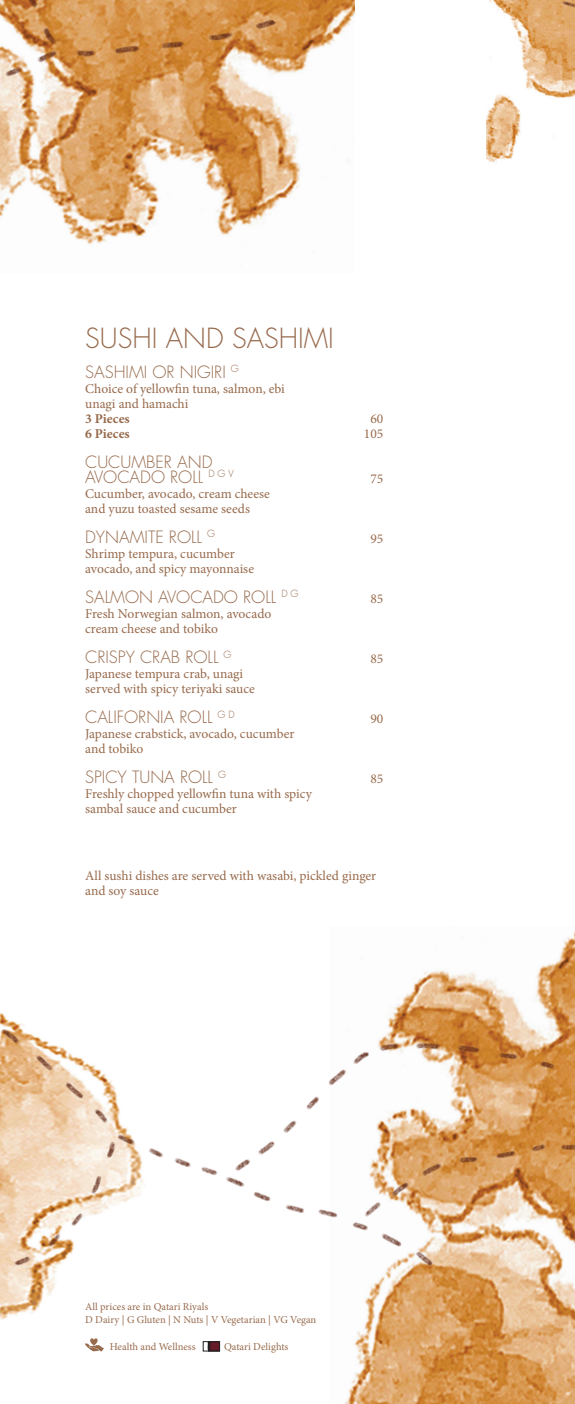
<style>
.page{position:relative;width:575px;height:1404px;background:#fff}
.page>*{position:absolute;margin:0;border:0;box-sizing:border-box;transform-origin:0 0}
.t1{font:300 27px "Futura Std";color:#976a4c}
.t2{font:300 16.5px/15px "Futura Std";color:#976a4c}
.t3{font:13.5px/15px "Minion Pro";color:#976a4c}
.t4{font:700 13.5px "Minion Pro";letter-spacing:.005em;color:#976a4c}
.t5{font:10.5px/13.5px "Minion Pro";color:#976a4c}
</style>
<div class="page">
<img style="left:345px;top:1267px;width:229px;height:136px">
<img style="left:0;top:1267px;width:57px;height:53px">
<img style="left:0;top:932px;width:574px;height:335px">
<img style="left:486px;top:94px;width:88px;height:69px">
<img style="left:489px;top:0;width:85px;height:94px">
<img style="left:0;top:0;width:355px;height:245px">
<svg style="left:85px;top:1338px;width:19px;height:13px"></svg>
<svg style="left:207px;top:1343px;width:10px;height:5px"></svg>
<div style="left:203px;top:1341px;width:16px;height:9px;border:1px solid #231f20"></div>
<h1 class="t1" style="left:85px;top:321px;width:250px">SUSHI AND SASHIMI</h1>
<p class="t2" style="left:85px;top:365px;width:155px">SASHIMI OR NIGIRI <sup>G</sup></p>
<p class="t3" style="left:85px;top:381px;width:201px">Choice of yellowfin tuna, salmon, ebi unagi and hamachi</p>
<p class="t4" style="left:85px;top:409px;width:46px">3 Pieces</p>
<p class="t3" style="left:370px;top:411px;width:14px">60</p>
<p class="t4" style="left:85px;top:424px;width:46px">6 Pieces</p>
<p class="t3" style="left:363px;top:426px;width:21px">105</p>
<p class="t2" style="left:85px;top:455px;width:150px">CUCUMBER AND<br>AVOCADO ROLL <sup>D</sup> <sup>G</sup> <sup>V</sup></p>
<p class="t3" style="left:370px;top:471px;width:14px">75</p>
<p class="t3" style="left:85px;top:486px;width:186px">Cucumber, avocado, cream cheese and yuzu toasted sesame seeds</p>
<p class="t2" style="left:85px;top:530px;width:131px">DYNAMITE ROLL <sup>G</sup></p>
<p class="t3" style="left:370px;top:531px;width:14px">95</p>
<p class="t3" style="left:85px;top:546px;width:170px">Shrimp tempura, cucumber avocado, and spicy mayonnaise</p>
<p class="t2" style="left:85px;top:590px;width:215px">SALMON AVOCADO ROLL <sup>D</sup> <sup>G</sup></p>
<p class="t3" style="left:370px;top:591px;width:14px">85</p>
<p class="t3" style="left:85px;top:606px;width:187px">Fresh Norwegian salmon, avocado cream cheese and tobiko</p>
<p class="t2" style="left:85px;top:650px;width:148px">CRISPY CRAB ROLL <sup>G</sup></p>
<p class="t3" style="left:370px;top:651px;width:14px">85</p>
<p class="t3" style="left:85px;top:666px;width:171px">Japanese tempura crab, unagi served with spicy teriyaki sauce</p>
<p class="t2" style="left:85px;top:710px;width:151px">CALIFORNIA ROLL <sup>G</sup> <sup>D</sup></p>
<p class="t3" style="left:370px;top:711px;width:14px">90</p>
<p class="t3" style="left:85px;top:726px;width:211px">Japanese crabstick, avocado, cucumber and tobiko</p>
<p class="t2" style="left:85px;top:770px;width:142px">SPICY TUNA ROLL <sup>G</sup></p>
<p class="t3" style="left:370px;top:771px;width:14px">85</p>
<p class="t3" style="left:85px;top:786px;width:228px">Freshly chopped yellowfin tuna with spicy sambal sauce and cucumber</p>
<p class="t3" style="left:85px;top:867px;width:292px">All sushi dishes are served with wasabi, pickled ginger and soy sauce</p>
<p class="t5" style="left:85px;top:1299px;width:232px">All prices are in Qatari Riyals<br>D Dairy | G Gluten | N Nuts | V Vegetarian | VG Vegan</p>
<p class="t5" style="left:110px;top:1339px;width:87px">Health and Wellness</p>
<p class="t5" style="left:224px;top:1339px;width:66px">Qatari Delights</p>
</div>
